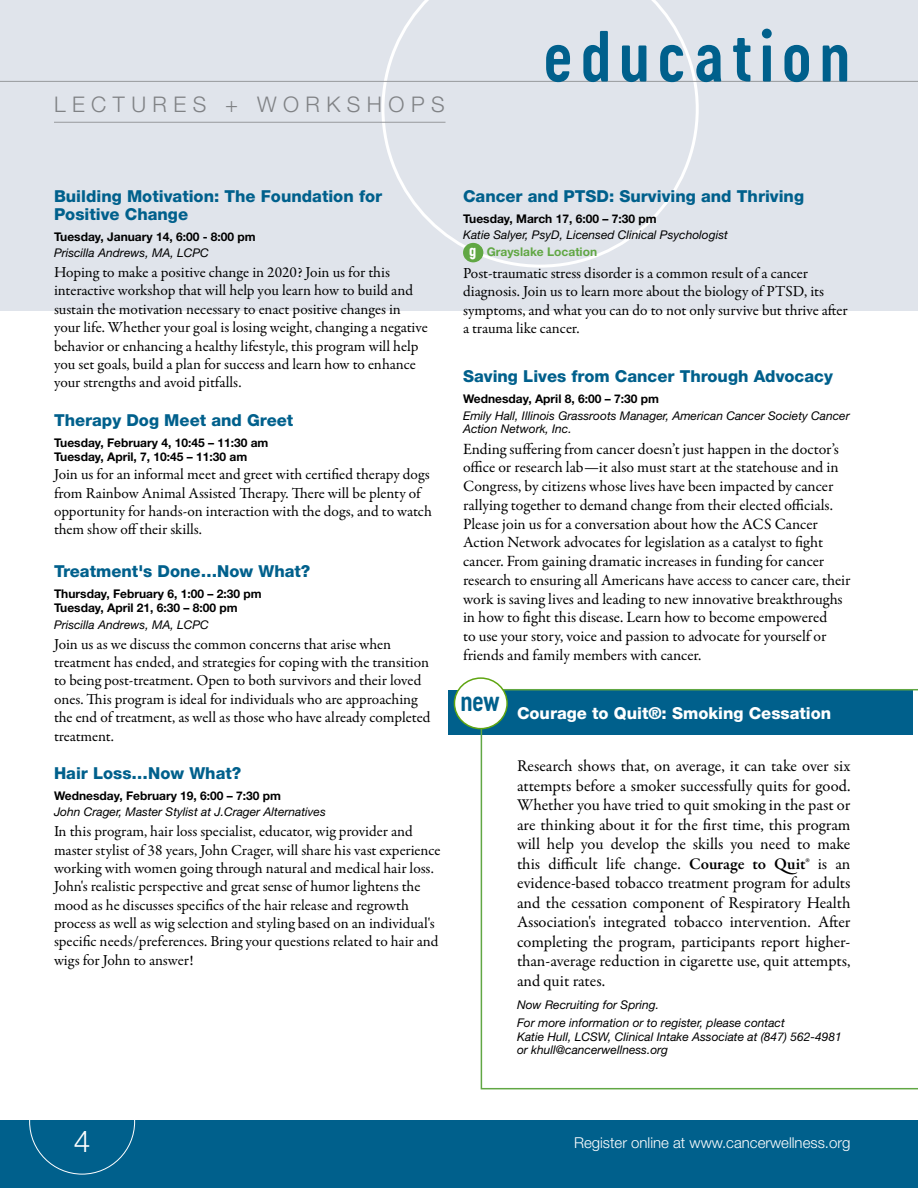
<style>
.page{position:relative;width:918px;height:1188px;background:#fff}
.page>*{position:absolute;margin:0;border:0;box-sizing:border-box;transform-origin:0 0}
.t1{font:67.5px "Cervo Neue Semi Bold Neue";letter-spacing:.11em;color:#00608c}
.t2{font:300 30px "Helvetica Neue";color:#fff}
.t3{font:26.7px "Cervo Neue Semi Bold Neue";color:#00608c}
.t4{font:300 21.6px "Helvetica Neue";letter-spacing:.3em;color:#808285}
.t5{font:16.5px/19.5px "Garamond Premr Pro";letter-spacing:-.005em;color:#000;text-align:justify}
.t6{font:800 16.5px/18px "Helvetica Neue";color:#00608c}
.t7{font:800 16.5px "Helvetica Neue";color:#fff}
.t8{font:15.75px/18.8px "Garamond Premr Pro";letter-spacing:-.005em;color:#000}
.t9{font:15.3px/18.3px "Garamond Premr Pro";color:#000}
.t10{font:300 15px "Helvetica Neue";color:#fff}
.t11{font:italic 12px/13.5px "Helvetica Neue";color:#000}
.t12{font:700 12px/14.2px "Helvetica Neue";color:#000}
.s1{font-family:"Cervo Neue Bold Neue";font-style:normal;font-size:15px;color:#fff}
.s2{font-weight:700;font-style:normal;color:#61a744}
.s3{font-weight:600}
</style>
<div class="page">
<div style="left:0;top:0;width:918px;height:310px;background:#e0e4eb"></div>
<svg style="left:381px;top:0;width:318px;height:268px"></svg>
<hr style="left:54px;top:122px;width:392px;height:1px;background:#97999c">
<hr style="left:0;top:81px;width:918px;height:1px;background:#97999c">
<div style="left:0;top:1120px;width:918px;height:68px;background:#00608c"></div>
<div style="left:448px;top:690px;width:465px;height:44px;background:#00608c"></div>
<svg style="left:481px;top:689px;width:437px;height:400px"></svg>
<div style="left:454px;top:678px;width:53px;height:51px;background:#fff;border-radius:50%"></div>
<div style="left:454px;top:677px;width:54px;height:52px;border:2px solid #5fa511;border-radius:50%"></div>
<div style="left:463px;top:243px;width:20px;height:19px;background:#61a744;border-radius:50%"></div>
<h3 class="t4" style="left:54px;top:91px;width:392px">LECTURES + WORKSHOPS</h3>
<h1 class="t1" style="left:543px;top:11px;width:309px">education</h1>
<p class="t6" style="left:54px;top:187px;width:330px">Building Motivation: The Foundation for<br>Positive Change</p>
<p class="t12" style="left:54px;top:229px;width:203px">Tuesday, January 14, 6:00 - 8:00 pm</p>
<p class="t11" style="left:54px;top:246px;width:156px">Priscilla Andrews, MA, LCPC</p>
<p class="t9" style="left:54px;top:263px;width:375px">Hoping to make a positive change in 2020? Join us for this interactive workshop that will help you learn how to build and sustain the motivation necessary to enact positive changes in your life. Whether your goal is losing weight, changing a negative behavior or enhancing a healthy lifestyle, this program will help you set goals, build a plan for success and learn how to enhance your strengths and avoid pitfalls.</p>
<p class="t6" style="left:54px;top:411px;width:241px">Therapy Dog Meet and Greet</p>
<p class="t12" style="left:54px;top:435px;width:216px">Tuesday, February 4, 10:45 – 11:30 am<br>Tuesday, April, 7, 10:45 – 11:30 am</p>
<p class="t9" style="left:54px;top:466px;width:379px">Join us for an informal meet and greet with certified therapy dogs from Rainbow Animal Assisted Therapy. There will be plenty of opportunity for hands-on interaction with the dogs, and to watch them show off their skills.</p>
<p class="t6" style="left:54px;top:562px;width:258px">Treatment's Done…Now What?</p>
<p class="t12" style="left:54px;top:586px;width:209px">Thursday, February 6, 1:00 – 2:30 pm<br>Tuesday, April 21, 6:30 – 8:00 pm</p>
<p class="t11" style="left:54px;top:618px;width:156px">Priscilla Andrews, MA, LCPC</p>
<p class="t9" style="left:54px;top:635px;width:378px">Join us as we discuss the common concerns that arise when treatment has ended, and strategies for coping with the transition to being post-treatment. Open to both survivors and their loved ones. This program is ideal for individuals who are approaching the end of treatment, as well as those who have already completed treatment.</p>
<p class="t6" style="left:54px;top:764px;width:189px">Hair Loss…Now What?</p>
<p class="t12" style="left:54px;top:788px;width:229px">Wednesday, February 19, 6:00 – 7:30 pm</p>
<p class="t11" style="left:54px;top:805px;width:273px">John Crager, Master Stylist at J.Crager Alternatives</p>
<p class="t9" style="left:54px;top:823px;width:388px">In this program, hair loss specialist, educator, wig provider and master stylist of 38 years, John Crager, will share his vast experience working with women going through natural and medical hair loss.<br>John's realistic perspective and great sense of humor lightens the mood as he discusses specifics of the hair release and regrowth process as well as wig selection and styling based on an individual's specific needs/preferences. Bring your questions related to hair and wigs for John to answer!</p>
<p class="t6" style="left:463px;top:187px;width:343px">Cancer and PTSD: Surviving and Thriving</p>
<p class="t12" style="left:463px;top:211px;width:195px">Tuesday, March 17, 6:00 – 7:30 pm</p>
<p class="t11" style="left:469px;top:226px;width:260px;line-height:17.2px;text-indent:-6px">Katie Salyer, PsyD, Licensed Clinical Psychologist <span class="s1">g</span> <span class="s2">Grayslake Location</span></p>
<p class="t9" style="left:463px;top:264px;width:386px">Post-traumatic stress disorder is a common result of a cancer diagnosis. Join us to learn more about the biology of PTSD, its symptoms, and what you can do to not only survive but thrive after a trauma like cancer.</p>
<p class="t6" style="left:463px;top:367px;width:371px">Saving Lives from Cancer Through Advocacy</p>
<p class="t12" style="left:463px;top:392px;width:198px">Wednesday, April 8, 6:00 – 7:30 pm</p>
<p class="t11" style="left:463px;top:409px;width:388px">Emily Hall, Illinois Grassroots Manager, American Cancer Society Cancer<br>Action Network, Inc.</p>
<p class="t8" style="left:463px;top:440px;width:389px">Ending suffering from cancer doesn’t just happen in the doctor’s office or research lab—it also must start at the statehouse and in Congress, by citizens whose lives have been impacted by cancer rallying together to demand change from their elected officials.<br>Please join us for a conversation about how the ACS Cancer Action Network advocates for legislation as a catalyst to fight cancer. From gaining dramatic increases in funding for cancer research to ensuring all Americans have access to cancer care, their work is saving lives and leading to new innovative breakthroughs in how to fight this disease. Learn how to become empowered<br>to use your story, voice and passion to advocate for yourself or friends and family members with cancer.</p>
<h3 class="t3" style="left:460px;top:683px;width:41px">new</h3>
<p class="t7" style="left:517px;top:703px;width:316px">Courage to Quit®: Smoking Cessation</p>
<p class="t5" style="left:517px;top:757px;width:335px">Research shows that, on average, it can take over six attempts before a smoker successfully quits for good.<br>Whether you have tried to quit smoking in the past or are thinking about it for the first time, this program will help you develop the skills you need to make this difficult life change. <span class="s3">Courage to Quit®</span> is an evidence-based tobacco treatment program for adults and the cessation component of Respiratory Health Association's integrated tobacco intervention. After completing the program, participants report higher&shy;than-average reduction in cigarette use, quit attempts, and quit rates.</p>
<p class="t11" style="left:517px;top:996px;width:269px;line-height:18px">Now Recruiting for Spring.<br>For more information or to register, please contact</p>
<p class="t11" style="left:517px;top:1029px;width:326px">Katie Hull, LCSW, Clinical Intake Associate at (847) 562-4981 or khull@cancerwellness.org</p>
<h2 class="t2" style="left:74px;top:1123px;width:18px">4</h2>
<p class="t10" style="left:574px;top:1134px;width:278px">Register online at www.cancerwellness.org</p>
</div>
